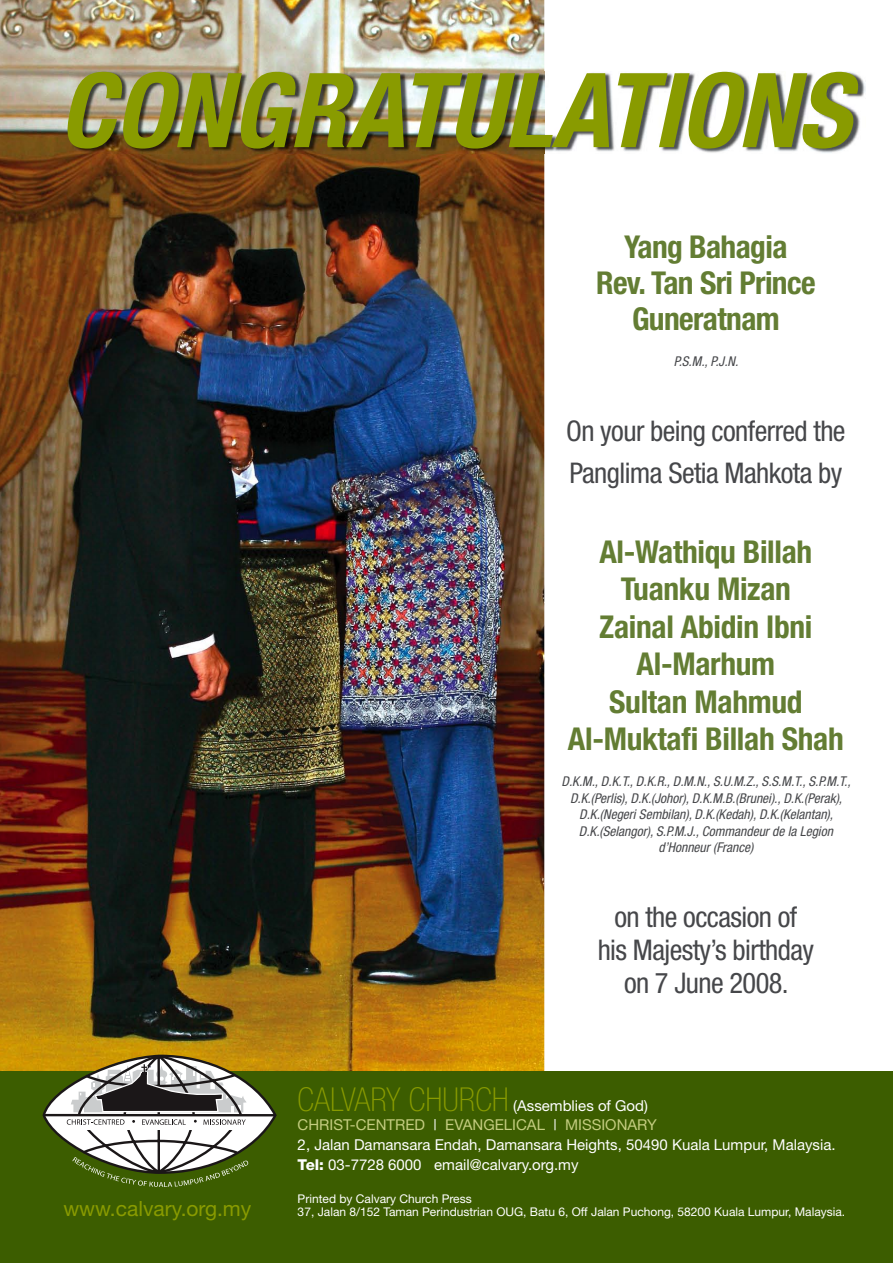
<style>
.page{position:relative;width:893px;height:1263px;background:#fff}
.page>*{position:absolute;margin:0;border:0;box-sizing:border-box;transform-origin:0 0}
.t1{font:italic 700 condensed 103.5px "Helvetica Neue";color:#899b00}
.t2{font:700 condensed 31.5px/37.5px "Helvetica Neue";letter-spacing:-.01em;color:#637d33;text-align:center}
.t3{font:condensed 28.5px/33px "Helvetica Neue";letter-spacing:-.02em;color:#46474a}
.t4{font:21px "Helvetica Neue";color:#899b00}
.t5{font:15px/19.5px "Helvetica Neue";color:#fff}
.t6{font:italic condensed 13.5px/16.5px "Helvetica Neue";color:#46474a;text-align:center}
.t7{font:12px/13.5px "Helvetica Neue";color:#fff}
.s1{font-weight:100;font-stretch:condensed;font-size:33px;color:#899b00}
.s2{color:#c4cd80}
.s3{font-weight:800}
</style>
<div class="page">
<img style="left:0;top:0;width:544px;height:1071px">
<div style="left:0;top:1071px;width:893px;height:192px;background:#3c5d00"></div>
<img style="left:69px;top:71px;width:796px;height:82px">
<svg style="left:44px;top:1056px;width:231px;height:117px;fill:#fff"></svg>
<hr style="left:43px;top:1114px;width:232px;height:2px;background:#1b1718">
<svg style="left:67px;top:1054px;width:181px;height:133px"></svg>
<h1 class="t1" style="left:59px;top:48px;width:793px">CONGRATULATIONS</h1>
<h2 class="t2" style="left:596px;top:229px;width:221px;line-height:36px">Yang Bahagia<br>Rev. Tan Sri Prince<br>Guneratnam</h2>
<p class="t6" style="left:674px;top:353px;width:66px">P.S.M., P.J.N.</p>
<h3 class="t3" style="left:566px;top:410px;width:281px;line-height:42px">On your being conferred the<br>Panglima Setia Mahkota by</h3>
<h2 class="t2" style="left:568px;top:532px;width:277px">Al-Wathiqu Billah<br>Tuanku Mizan<br>Zainal Abidin Ibni<br>Al-Marhum<br>Sultan Mahmud<br>Al-Muktafi Billah Shah</h2>
<p class="t6" style="left:561px;top:773px;width:291px">D.K.M., D.K.T., D.K.R., D.M.N., S.U.M.Z., S.S.M.T., S.P.M.T., D.K.(Perlis), D.K.(Johor), D.K.M.B.(Brunei)., D.K.(Perak), D.K.(Negeri Sembilan), D.K.(Kedah), D.K.(Kelantan), D.K.(Selangor), S.P.M.J., Commandeur de la Legion d’Honneur (France)</p>
<h3 class="t4" style="left:63px;top:1196px;width:189px">www.calvary.org.my</h3>
<h3 class="t3" style="left:598px;top:901px;width:218px;text-align:center">on the occasion of his Majesty’s birthday on 7 June 2008.</h3>
<p class="t5" style="left:298px;top:1096px;width:539px"><span class="s1">CALVARY CHURCH</span> (Assemblies of God)<br><span class="s2">CHRIST-CENTRED</span> | <span class="s2">EVANGELICAL</span> | <span class="s2">MISSIONARY<br></span>2, Jalan Damansara Endah, Damansara Heights, 50490 Kuala Lumpur, Malaysia.<br><span class="s3">Tel:</span> 03-7728 6000 email@calvary.org.my</p>
<p class="t7" style="left:298px;top:1191px;width:549px">Printed by Calvary Church Press<br>37, Jalan 8/152 Taman Perindustrian OUG, Batu 6, Off Jalan Puchong, 58200 Kuala Lumpur, Malaysia.</p>
</div>
